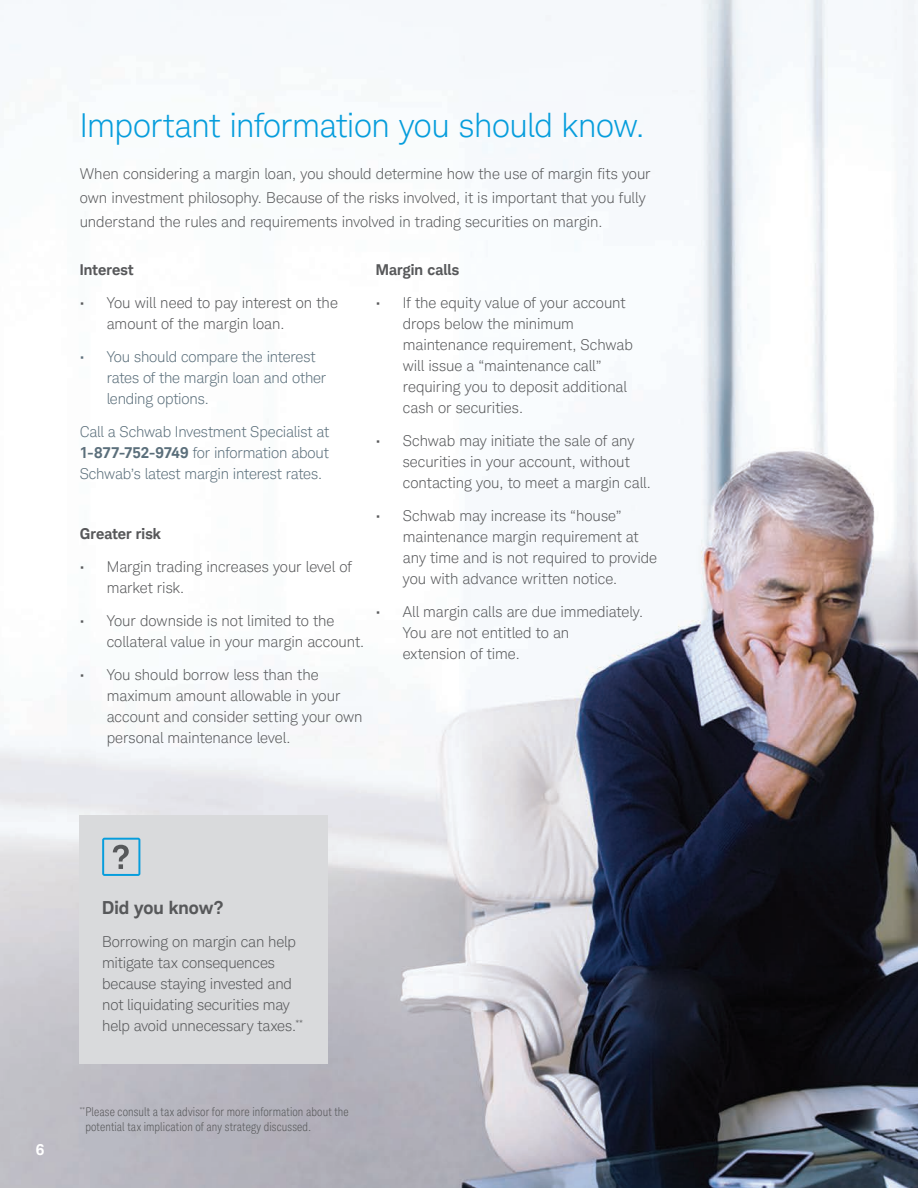
<style>
.page{position:relative;width:918px;height:1188px;background:#fff}
.page>*{position:absolute;margin:0;border:0;box-sizing:border-box;transform-origin:0 0}
.t1{font:300 33px "Charles Modern";letter-spacing:-.015em;color:#069ddc}
.t2{font:700 18px "Charles Modern";color:#57585a}
.t3{font:300 15px/21px "Charles Modern";color:#57585a}
.t4{font:300 15px/21px "Charles Modern";letter-spacing:-.01em;color:#5b6f7b}
.t5{font:700 15px "Charles Modern";letter-spacing:.01em;color:#57585a}
.t6{font:700 15px "Charles Modern";color:#fff}
.t7{font:300 condensed 12px/14.2px "Charles Modern";letter-spacing:.01em;color:#57585a}
.s1{font-weight:700}
</style>
<div class="page">
<img style="left:0;top:0;width:918px;height:1188px">
<div style="left:80px;top:815px;width:248px;height:249px;background:#d9dadc"></div>
<svg style="left:102px;top:838px;width:38px;height:38px"></svg>
<h1 class="t1" style="left:80px;top:106px;width:567px">Important information you should know.</h1>
<p class="t3" style="left:80px;top:161px;width:572px;line-height:24px">When considering a margin loan, you should determine how the use of margin fits your own investment philosophy. Because of the risks involved, it is important that you fully understand the rules and requirements involved in trading securities on margin.</p>
<p class="t5" style="left:80px;top:260px;width:55px">Interest</p>
<p class="t3" style="left:107px;top:292px;width:233px;text-indent:-27px">• You will need to pay interest on the amount of the margin loan.</p>
<p class="t4" style="left:107px;top:346px;width:221px;text-indent:-27px">• You should compare the interest rates of the margin loan and other lending options.</p>
<p class="t4" style="left:80px;top:421px;width:251px;text-align:justify">Call a Schwab Investment Specialist at <span class="s1">1-877-752-9749</span> for information about Schwab’s latest margin interest rates.</p>
<p class="t5" style="left:376px;top:260px;width:85px">Margin calls</p>
<p class="t3" style="left:403px;top:292px;width:232px;text-indent:-27px">• If the equity value of your account drops below the minimum maintenance requirement, Schwab will issue a “maintenance call” requiring you to deposit additional cash or securities.</p>
<p class="t3" style="left:403px;top:430px;width:250px;text-indent:-27px">• Schwab may initiate the sale of any securities in your account, without contacting you, to meet a margin call.</p>
<p class="t3" style="left:403px;top:505px;width:256px;text-indent:-27px">• Schwab may increase its “house” maintenance margin requirement at any time and is not required to provide you with advance written notice.</p>
<p class="t3" style="left:403px;top:601px;width:242px;text-indent:-27px">• All margin calls are due immediately.<br>You are not entitled to an<br>extension of time.</p>
<p class="t5" style="left:80px;top:524px;width:83px">Greater risk</p>
<p class="t3" style="left:107px;top:556px;width:247px;text-indent:-27px">• Margin trading increases your level of market risk.</p>
<p class="t3" style="left:107px;top:610px;width:259px;text-indent:-27px">• Your downside is not limited to the collateral value in your margin account.</p>
<p class="t3" style="left:107px;top:664px;width:257px;text-indent:-27px">• You should borrow less than the maximum amount allowable in your account and consider setting your own personal maintenance level.</p>
<p class="t6" style="left:36px;top:1141px;width:10px">6</p>
<p class="t2" style="left:102px;top:897px;width:123px">Did you know?</p>
<p class="t3" style="left:102px;top:931px;width:202px">Borrowing on margin can help mitigate tax consequences because staying invested and not liquidating securities may help avoid unnecessary taxes.<sup>**</sup></p>
<p class="t7" style="left:85px;top:1105px;width:265px;text-indent:-6px"><sup>**</sup>Please consult a tax advisor for more information about the potential tax implication of any strategy discussed.</p>
</div>
